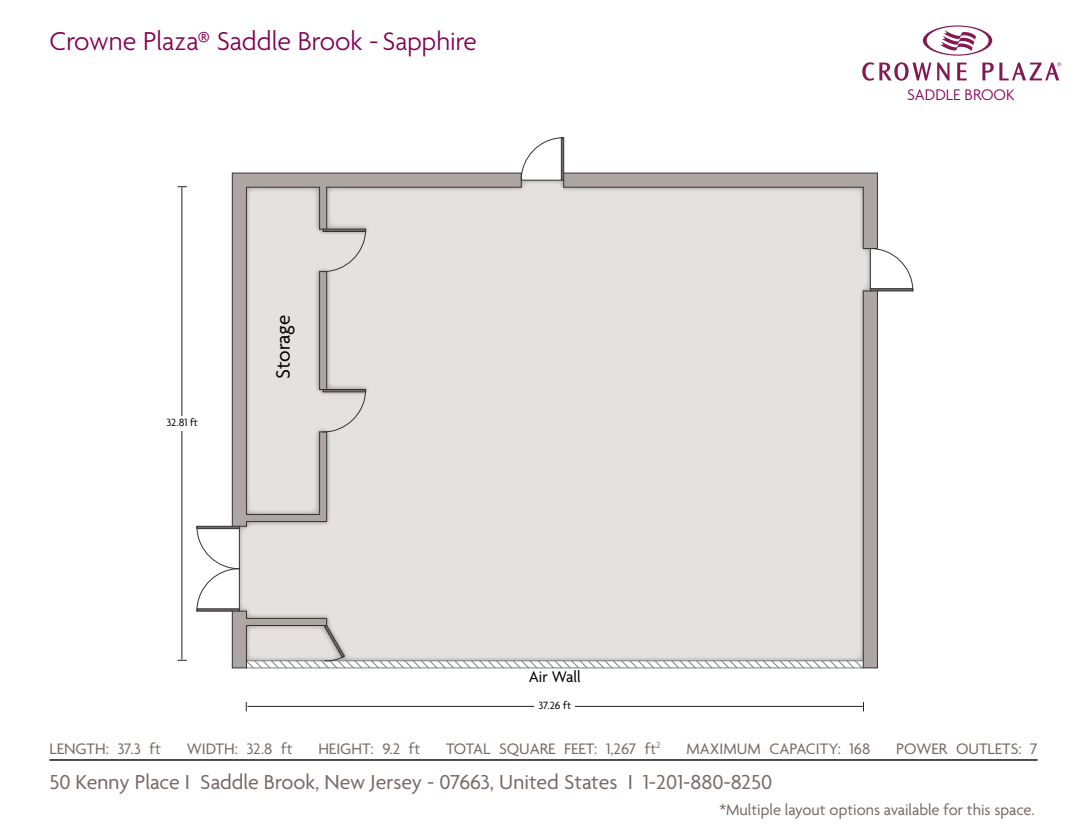
<style>
.page{position:relative;width:1087px;height:840px;background:#fff}
.page>*{position:absolute;margin:0;border:0;box-sizing:border-box;transform-origin:0 0}
.t1{font:300 28px "Agenda";color:#830051}
.t2{font:21.88px "Agenda";color:#766a65}
.t3{font:21px "Agenda";letter-spacing:-.01em;color:#000}
.t4{font:300 16.62px "Agenda";color:#830051}
.t5{font:16.62px "Agenda";color:#000}
.t6{font:16.45px "Agenda";color:#766a65}
.t7{font:15.84px "Arial Narrow";color:#821953}
.t8{font:11.38px "Agenda";color:#000}
.s1{font-size:27.47px}
</style>
<div class="page">
<svg style="left:923px;top:25px;width:69px;height:31px"></svg>
<svg style="left:862px;top:62px;width:69px;height:19px"></svg>
<svg style="left:937px;top:63px;width:12px;height:17px"></svg>
<svg style="left:957px;top:63px;width:9px;height:17px"></svg>
<svg style="left:982px;top:62px;width:79px;height:18px"></svg>
<svg style="left:196px;top:137px;width:717px;height:532px"></svg>
<hr style="left:181px;top:187px;width:1px;height:472px;background:#231f20">
<hr style="left:247px;top:706px;width:616px;height:1px;background:#231f20">
<div style="left:535px;top:700px;width:40px;height:14px;background:#fff"></div>
<div style="left:162px;top:416px;width:40px;height:15px;background:#fff"></div>
<hr style="left:49px;top:759px;width:988px;height:2px;background:#000">
<p class="t1" style="left:49px;top:26px;width:429px">Crowne Plaza® Saddle Brook -<span class="s1">Sapphire</span></p>
<p class="t8" style="left:166px;top:416px;width:33px">32.81 ft</p>
<p class="t3" style="left:272px;top:379px;width:65px;rotate:-90deg">Storage</p>
<p class="t5" style="left:529px;top:668px;width:54px">Air Wall</p>
<p class="t8" style="left:538px;top:700px;width:34px">37.26 ft</p>
<p class="t7" style="left:894px;top:83px;width:132px">HOTELS &amp; RESORTS</p>
<p class="t4" style="left:907px;top:86px;width:109px">SADDLE BROOK</p>
<p class="t6" style="left:49px;top:740px;width:113px">LENGTH: 37.3 ft</p>
<p class="t6" style="left:187px;top:740px;width:107px">WIDTH: 32.8 ft</p>
<p class="t6" style="left:318px;top:740px;width:103px">HEIGHT: 9.2 ft</p>
<p class="t6" style="left:446px;top:740px;width:216px">TOTAL SQUARE FEET: 1,267 ft<sup>2</sup></p>
<p class="t6" style="left:686px;top:740px;width:185px">MAXIMUM CAPACITY: 168</p>
<p class="t6" style="left:896px;top:740px;width:143px">POWER OUTLETS: 7</p>
<h2 class="t2" style="left:49px;top:770px;width:724px">50 Kenny Place I Saddle Brook, New Jersey - 07663, United States I 1-201-880-8250</h2>
<p class="t6" style="left:719px;top:801px;width:317px">*Multiple layout options available for this space.</p>
</div>
